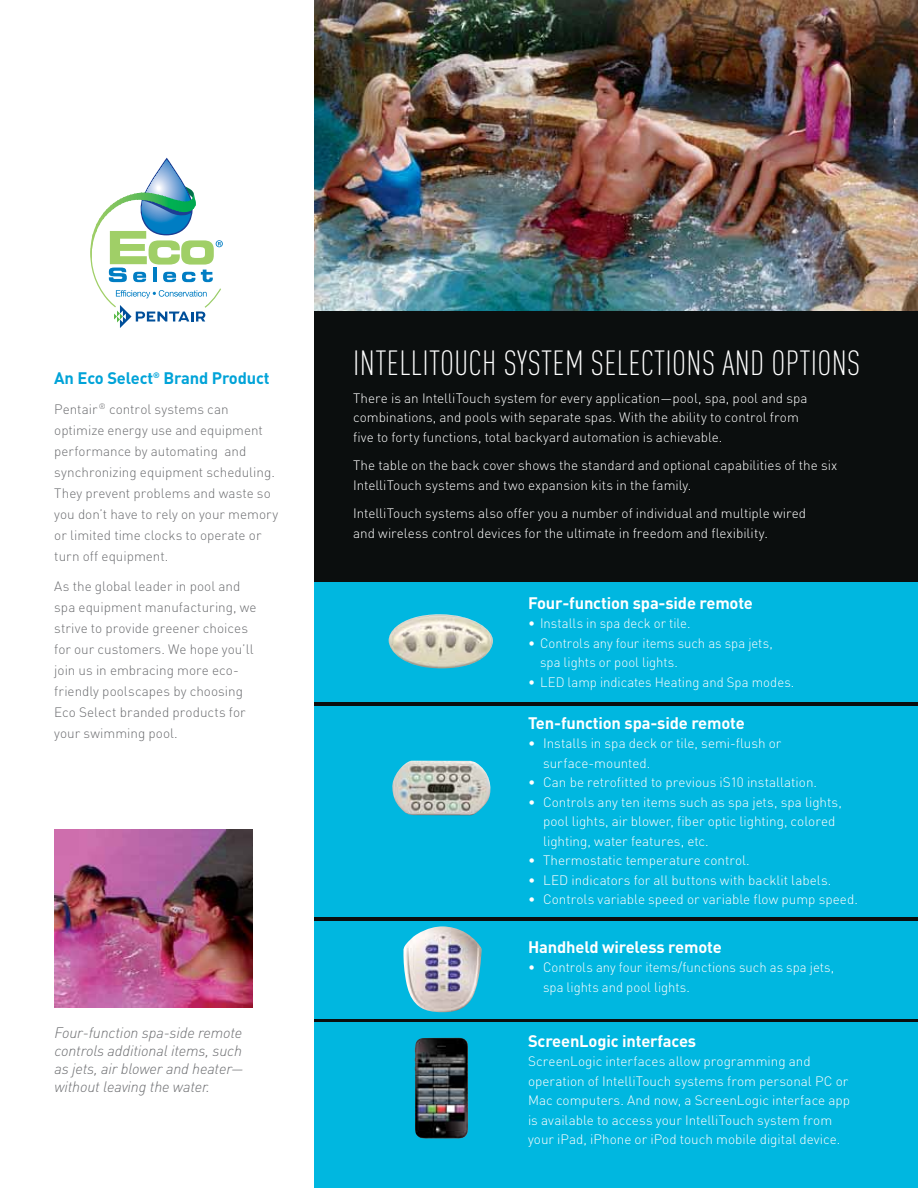
<style>
.page{position:relative;width:918px;height:1188px;background:#fff}
.page>*{position:absolute;margin:0;border:0;box-sizing:border-box;transform-origin:0 0}
.t1{font:300 condensed 34.5px "DIN Pro";letter-spacing:.01em;color:#fff}
.t2{font:700 16.5px "DIN Pro";letter-spacing:-.01em;color:#fff}
.t3{font:700 16.5px "DIN Pro";letter-spacing:-.01em;color:#00a3d8}
.t4{font:italic 300 15px/18px "DIN Pro";letter-spacing:-.01em;color:#6d6e71;text-align:justify}
.t5{font:300 13.5px/19.5px "DIN Pro";color:#fff}
.t6{font:300 13.5px/21px "DIN Pro";color:#6d6e71}
</style>
<div class="page">
<div style="left:315px;top:0;width:603px;height:1188px;background:#0b0e0e"></div>
<div style="left:315px;top:582px;width:603px;height:120px;background:#00b7e0"></div>
<div style="left:315px;top:706px;width:603px;height:211px;background:#00b7e0"></div>
<div style="left:315px;top:921px;width:603px;height:97px;background:#00b7e0"></div>
<div style="left:315px;top:1023px;width:603px;height:165px;background:#00b7e0"></div>
<img style="left:55px;top:829px;width:197px;height:178px">
<img style="left:315px;top:0;width:603px;height:310px">
<img style="left:392px;top:761px;width:99px;height:54px">
<img style="left:388px;top:614px;width:105px;height:54px">
<img style="left:415px;top:1038px;width:53px;height:101px">
<svg style="left:90px;top:158px;width:133px;height:170px"></svg>
<img style="left:403px;top:926px;width:79px;height:86px">
<p class="t3" style="left:54px;top:364px;width:217px">An Eco Select<sup>®</sup> Brand Product</p>
<p class="t6" style="left:54px;top:397px;width:225px">Pentair <sup>®</sup> control systems can optimize energy use and equipment performance by automating and synchronizing equipment scheduling.<br>They prevent problems and waste so you don’t have to rely on your memory or limited time clocks to operate or turn off equipment.</p>
<p class="t6" style="left:54px;top:574px;width:204px">As the global leader in pool and spa equipment manufacturing, we strive to provide greener choices for our customers. We hope you’ll join us in embracing more eco&shy;friendly poolscapes by choosing<br>Eco Select branded products for your swimming pool.</p>
<p class="t4" style="left:54px;top:1022px;width:191px">Four-function spa-side remote controls additional items, such as jets, air blower and heater— without leaving the water.</p>
<h1 class="t1" style="left:353px;top:339px;width:12px">INTELL</h1>
<h1 class="t1" style="left:422px;top:339px;width:109px">ITOUCH SYSTEM</h1>
<h1 class="t1" style="left:591px;top:339px;width:26px">SELECT</h1>
<h1 class="t1" style="left:666px;top:339px;width:167px">IONS AND OPTIONS</h1>
<p class="t5" style="left:353px;top:387px;width:456px">There is an I ntelliTouch system for every application—pool, spa, pool and spa combinations, and pools with separate spas. With the ability to control from five to forty functions, total backyard automation is achievable.</p>
<p class="t5" style="left:353px;top:455px;width:486px">The table on the back cover shows the standard and optional capabilities of the six<br>I ntelliTouch systems and two expansion kits in the family.</p>
<p class="t5" style="left:353px;top:503px;width:455px">I ntelliTouch systems also offer you a number of individual and multiple wired and wireless control devices for the ultimate in freedom and flexibility.</p>
<p class="t2" style="left:528px;top:589px;width:226px">Four-function spa-side remote</p>
<p class="t5" style="left:528px;top:613px;width:164px">• Installs in spa deck or tile.</p>
<p class="t5" style="left:540px;top:632px;width:234px;text-indent:-12px">• Controls any four items such as spa jets, spa lights or pool lights.</p>
<p class="t5" style="left:528px;top:671px;width:268px">• LED lamp indicates Heating and Spa modes.</p>
<p class="t2" style="left:528px;top:709px;width:218px">Ten-function spa-side remote</p>
<p class="t5" style="left:543px;top:733px;width:240px;text-indent:-15px">• Installs in spa deck or tile, semi-flush or surface-mounted.</p>
<p class="t5" style="left:528px;top:772px;width:291px">• Can be retrofitted to previous iS10 installation.</p>
<p class="t5" style="left:543px;top:791px;width:300px;text-indent:-15px">• Controls any ten items such as spa jets, spa lights, pool lights, air blower, fiber optic lighting, colored lighting, water features, etc.</p>
<p class="t5" style="left:528px;top:850px;width:223px">• Thermostatic temperature control.</p>
<p class="t5" style="left:528px;top:869px;width:305px">• LED indicators for all buttons with backlit labels.</p>
<p class="t5" style="left:528px;top:889px;width:331px">• Controls variable speed or variable flow pump speed.</p>
<p class="t2" style="left:528px;top:933px;width:195px">Handheld wireless remote</p>
<p class="t5" style="left:543px;top:956px;width:293px;text-indent:-15px">• Controls any four items/functions such as spa jets, spa lights and pool lights.</p>
<p class="t2" style="left:528px;top:1027px;width:170px">ScreenLogic interfaces</p>
<p class="t5" style="left:528px;top:1051px;width:324px">ScreenLogic interfaces allow programming and operation of I ntelliTouch systems from personal PC or Mac computers. And now, a ScreenLogic interface app is available to access your I ntelliTouch system from your iPad, iPhone or iPod touch mobile digital device.</p>
</div>
